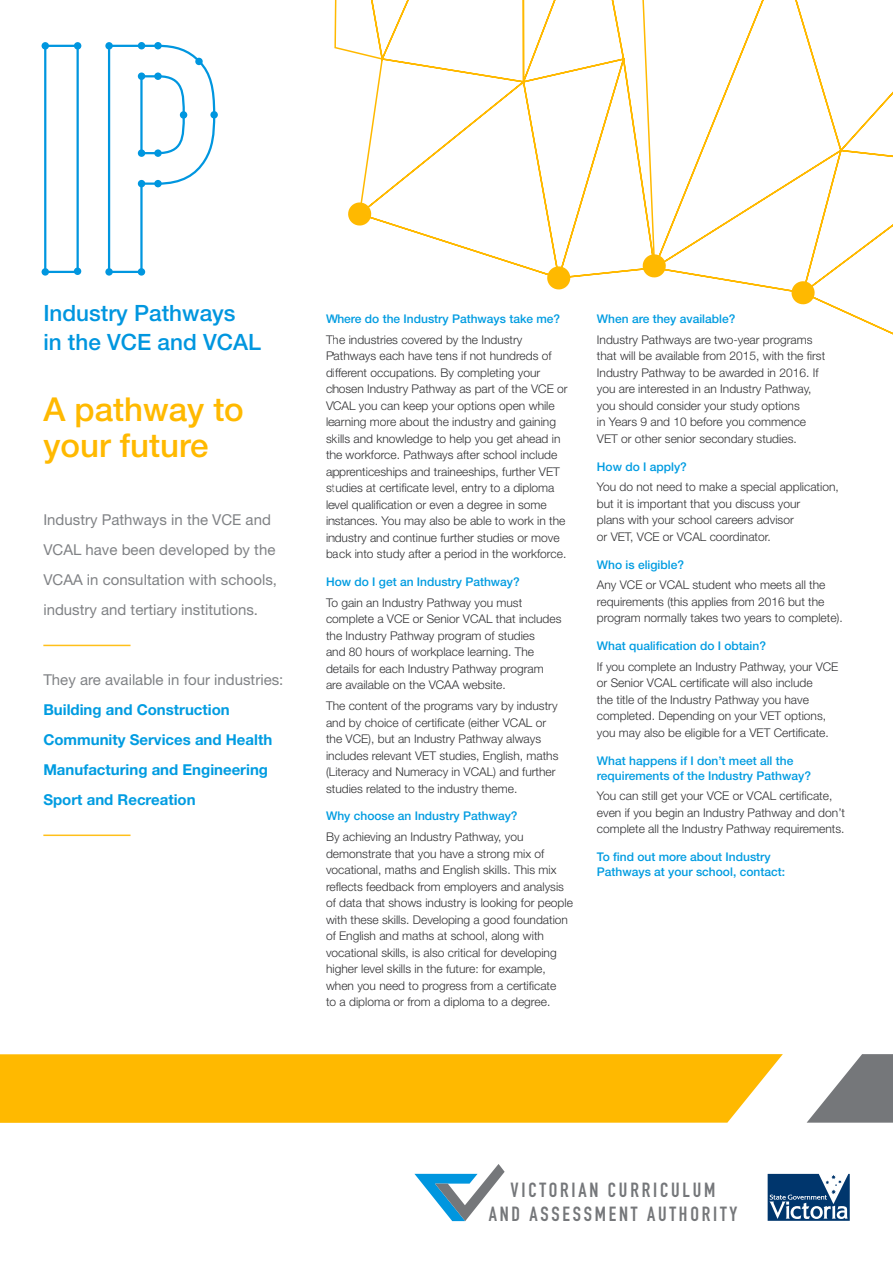
<style>
.page{position:relative;width:893px;height:1263px;background:#fff}
.page>*{position:absolute;margin:0;border:0;box-sizing:border-box;transform-origin:0 0}
.t1{font:500 33px/36px "Helvetica Neue LT";color:#ffb900}
.t2{font:500 22.5px/28.5px "Helvetica Neue LT";color:#0096df}
.t3{font:20.25px/24px "DIN Engschrift Alternate";letter-spacing:.14em;color:#75777a;text-align:center}
.t4{font:700 15px/30px "Helvetica Neue LT";color:#009ce1}
.t5{font:15px/30px "Helvetica Neue LT";color:#808285}
.copy{font:300 12px/16.5px "Helvetica Neue LT";color:#313133}
.body_text_space_afte{font:300 12px/16.5px "Helvetica Neue LT";color:#313133}
.heading_8pt_blue{font:500 12px/15px "Helvetica Neue LT";color:#009ce1}
.body_text_less_space{font:300 12px/16.5px "Helvetica Neue LT";color:#313133}
.copy-2{font:500 12px/15px "Helvetica Neue LT";color:#009ce1}
.s1{font-weight:400;color:#808285}
</style>
<div class="page">
<hr style="left:43px;top:645px;width:88px;height:1px;background:#ffc01a">
<hr style="left:43px;top:834px;width:88px;height:2px;background:#ffc01a">
<svg style="left:768px;top:1174px;width:82px;height:47px"></svg>
<svg style="left:414px;top:1164px;width:91px;height:57px"></svg>
<div style="left:44px;top:45px;width:35px;height:228px;border:2px solid #0096df"></div>
<div style="left:74px;top:42px;width:7px;height:8px;border:2px solid #0096df;border-radius:50%"></div>
<div style="left:42px;top:42px;width:7px;height:8px;border:2px solid #0096df;border-radius:50%"></div>
<div style="left:138px;top:42px;width:7px;height:7px;border:2px solid #0096df;border-radius:50%"></div>
<div style="left:154px;top:42px;width:8px;height:7px;border:2px solid #0096df;border-radius:50%"></div>
<div style="left:210px;top:111px;width:8px;height:8px;border:2px solid #0096df;border-radius:50%"></div>
<div style="left:105px;top:42px;width:8px;height:8px;border:2px solid #0096df;border-radius:50%"></div>
<svg style="left:334px;top:0;width:559px;height:335px"></svg>
<svg style="left:791px;top:280px;width:24px;height:25px"></svg>
<svg style="left:642px;top:254px;width:25px;height:24px"></svg>
<svg style="left:546px;top:266px;width:25px;height:24px"></svg>
<svg style="left:347px;top:202px;width:25px;height:24px"></svg>
<div style="left:0;top:1054px;width:783px;height:69px;background:#ffb900"></div>
<svg style="left:807px;top:1054px;width:86px;height:69px"></svg>
<div style="left:74px;top:268px;width:7px;height:7px;border:2px solid #0096df;border-radius:50%"></div>
<div style="left:42px;top:268px;width:7px;height:8px;border:2px solid #0096df;border-radius:50%"></div>
<div style="left:138px;top:268px;width:7px;height:8px;border:2px solid #0096df;border-radius:50%"></div>
<svg style="left:106px;top:43px;width:111px;height:232px"></svg>
<div style="left:105px;top:268px;width:8px;height:8px;border:2px solid #0096df;border-radius:50%"></div>
<p class="t2" style="left:43px;top:299px;width:219px">Industry Pathways<br>in the VCE and VCAL</p>
<p class="t1" style="left:43px;top:391px;width:202px">A pathway to your future</p>
<p class="t5" style="left:43px;top:505px;width:235px">Industry Pathways in the VCE and VCAL have been developed by the VCAA in consultation with schools, industry and tertiary institutions.</p>
<p class="t4" style="left:43px;top:664px;width:242px"><span class="s1">They are available in four industries:<br></span>Building and Construction<br>Community Services and Health<br>Manufacturing and Engineering<br>Sport and Recreation</p>
<p class="heading_8pt_blue" style="left:326px;top:311px;width:236px">Where do the Industry Pathways take me?</p>
<p class="body_text_space_afte" style="left:326px;top:331px;width:243px">The industries covered by the Industry Pathways each have tens if not hundreds of different occupations. By completing your chosen Industry Pathway as part of the VCE or VCAL you can keep your options open while learning more about the industry and gaining skills and knowledge to help you get ahead in the workforce. Pathways after school include apprenticeships and traineeships, further VET studies at certificate level, entry to a diploma level qualification or even a degree in some instances. You may also be able to work in the industry and continue further studies or move back into study after a period in the workforce.</p>
<p class="heading_8pt_blue" style="left:326px;top:574px;width:195px">How do I get an Industry Pathway?</p>
<p class="body_text_less_space" style="left:326px;top:594px;width:237px">To gain an Industry Pathway you must complete a VCE or Senior VCAL that includes the Industry Pathway program of studies<br>and 80 hours of workplace learning. The details for each Industry Pathway program are available on the VCAA website.</p>
<p class="body_text_space_afte" style="left:326px;top:697px;width:234px">The content of the programs vary by industry and by choice of certificate (either VCAL or the VCE), but an Industry Pathway always includes relevant VET studies, English, maths (Literacy and Numeracy in VCAL) and further studies related to the industry theme.</p>
<p class="heading_8pt_blue" style="left:326px;top:808px;width:193px">Why choose an Industry Pathway?</p>
<p class="copy" style="left:326px;top:828px;width:248px">By achieving an Industry Pathway, you demonstrate that you have a strong mix of vocational, maths and English skills. This mix reflects feedback from employers and analysis of data that shows industry is looking for people with these skills. Developing a good foundation of English and maths at school, along with vocational skills, is also critical for developing higher level skills in the future: for example, when you need to progress from a certificate<br>to a diploma or from a diploma to a degree.</p>
<p class="heading_8pt_blue" style="left:597px;top:311px;width:140px">When are they available?</p>
<p class="copy" style="left:597px;top:331px;width:230px">Industry Pathways are two-year programs that will be available from 2015, with the first Industry Pathway to be awarded in 2016. If you are interested in an Industry Pathway, you should consider your study options<br>in Years 9 and 10 before you commence VET or other senior secondary studies.</p>
<p class="heading_8pt_blue" style="left:597px;top:459px;width:92px">How do I apply?</p>
<p class="copy" style="left:597px;top:478px;width:243px">You do not need to make a special application, but it is important that you discuss your<br>plans with your school careers advisor<br>or VET, VCE or VCAL coordinator.</p>
<p class="heading_8pt_blue" style="left:597px;top:557px;width:89px">Who is eligible?</p>
<p class="copy" style="left:597px;top:576px;width:247px">Any VCE or VCAL student who meets all the requirements (this applies from 2016 but the program normally takes two years to complete).</p>
<p class="heading_8pt_blue" style="left:597px;top:638px;width:171px">What qualification do I obtain?</p>
<p class="copy" style="left:597px;top:658px;width:243px">If you complete an Industry Pathway, your VCE or Senior VCAL certificate will also include<br>the title of the Industry Pathway you have completed. Depending on your VET options, you may also be eligible for a VET Certificate.</p>
<p class="heading_8pt_blue" style="left:597px;top:753px;width:216px">What happens if I don’t meet all the requirements of the Industry Pathway?</p>
<p class="copy" style="left:597px;top:787px;width:250px">You can still get your VCE or VCAL certificate, even if you begin an Industry Pathway and don’t complete all the Industry Pathway requirements.</p>
<p class="copy-2" style="left:597px;top:849px;width:190px">To find out more about Industry<br>Pathways at your school, contact:</p>
<p class="t3" style="left:489px;top:1177px;width:250px">VICTORIAN CURRICULUM<br>AND ASSESSMENT AUTHORITY</p>
</div>
